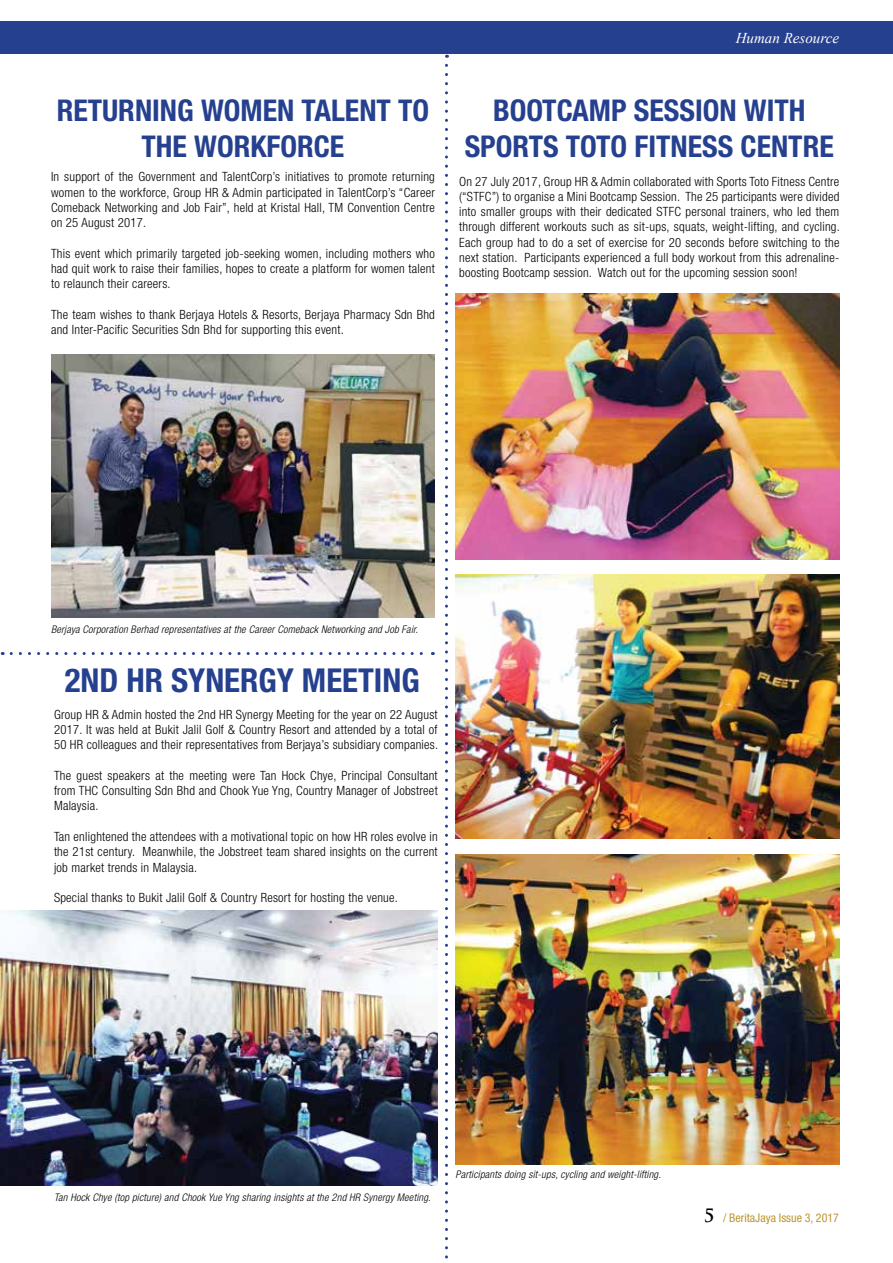
<style>
.page{position:relative;width:893px;height:1263px;background:#fff}
.page>*{position:absolute;margin:0;border:0;box-sizing:border-box;transform-origin:0 0}
.t1{font:700 condensed 33px "Helvetica Neue LT Std";color:#25408f}
.t2{font:700 condensed 30px "Helvetica Neue LT Std";color:#25408f}
.t3{font:italic 15px "Times New Roman";color:#fff}
.t4{font:300 condensed 12.75px/15.3px "Helvetica Neue LT Std";letter-spacing:.02em;color:#000;text-align:justify}
.t5{font:condensed 12px "Helvetica Neue LT Std";color:#bc9632}
.t6{font:italic 300 condensed 10.5px "Helvetica Neue LT Std";letter-spacing:.02em;color:#000}
.s1{font-family:"Trajan Pro";font-weight:700;font-stretch:normal;font-size:18px;color:#000}
</style>
<div class="page">
<div style="left:0;top:21px;width:893px;height:33px;background:#25408f"></div>
<svg style="left:11px;top:652px;width:422px;height:3px"></svg>
<img style="left:455px;top:294px;width:384px;height:265px">
<img style="left:455px;top:854px;width:384px;height:310px">
<img style="left:455px;top:575px;width:384px;height:263px">
<img style="left:51px;top:354px;width:384px;height:264px">
<svg style="left:445px;top:65px;width:3px;height:1194px"></svg>
<img style="left:1px;top:910px;width:437px;height:276px">
<h2 class="t2" style="left:57px;top:92px;width:33px">RETURNING</h2>
<h2 class="t2" style="left:201px;top:92px;width:130px">WOMEN TALENT</h2>
<h2 class="t2" style="left:398px;top:92px;width:16px">TO</h2>
<h2 class="t2" style="left:142px;top:128px;width:16px">THE</h2>
<h2 class="t2" style="left:194px;top:128px;width:89px">WORKFORCE</h2>
<p class="t4" style="left:51px;top:169px;width:385px">In support of the Government and TalentCorp’s initiatives to promote returning women to the workforce, Group HR &amp; Admin participated in TalentCorp’s “Career Comeback Networking and Job Fair”, held at Kristal Hall, TM Convention Centre on 25 August 2017.</p>
<p class="t4" style="left:51px;top:246px;width:385px">This event which primarily targeted job-seeking women, including mothers who had quit work to raise their families, hopes to create a platform for women talent to relaunch their careers.</p>
<p class="t4" style="left:51px;top:307px;width:385px">The team wishes to thank Berjaya Hotels &amp; Resorts, Berjaya Pharmacy Sdn Bhd and Inter-Pacific Securities Sdn Bhd for supporting this event.</p>
<p class="t3" style="left:736px;top:27px;width:105px">Human Resource</p>
<h2 class="t2" style="left:493px;top:92px;width:34px">BOOTCA</h2>
<h2 class="t2" style="left:589px;top:92px;width:76px">MP SESSION</h2>
<h2 class="t2" style="left:744px;top:92px;width:16px">WITH</h2>
<h2 class="t2" style="left:465px;top:128px;width:32px">SPORTS</h2>
<h2 class="t2" style="left:566px;top:128px;width:31px">TOTO</h2>
<h2 class="t2" style="left:634px;top:128px;width:29px">FITNESS</h2>
<h2 class="t2" style="left:740px;top:128px;width:33px">CENTRE</h2>
<p class="t4" style="left:459px;top:173px;width:382px">On 27 July 2017, Group HR &amp; Admin collaborated with Sports Toto Fitness Centre (“STFC”) to organise a Mini Bootcamp Session. The 25 participants were divided into smaller groups with their dedicated STFC personal trainers, who led them through different workouts such as sit-ups, squats, weight-lifting, and cycling.<br>Each group had to do a set of exercise for 20 seconds before switching to the next station. Participants experienced a full body workout from this adrenaline&shy;boosting Bootcamp session. Watch out for the upcoming session soon!</p>
<p class="t6" style="left:51px;top:624px;width:368px">Berjaya Corporation Berhad representatives at the Career Comeback Networking and Job Fair.</p>
<h1 class="t1" style="left:65px;top:660px;width:142px">2ND HR SYNERGY</h1>
<h1 class="t1" style="left:302px;top:660px;width:18px">MEETING</h1>
<p class="t4" style="left:54px;top:706px;width:386px">Group HR &amp; Admin hosted the 2nd HR Synergy Meeting for the year on 22 August 2017. It was held at Bukit Jalil Golf &amp; Country Resort and attended by a total of 50 HR colleagues and their representatives from Berjaya’s subsidiary companies.</p>
<p class="t4" style="left:54px;top:767px;width:385px">The guest speakers at the meeting were Tan Hock Chye, Principal Consultant from THC Consulting Sdn Bhd and Chook Yue Yng, Country Manager of Jobstreet Malaysia.</p>
<p class="t4" style="left:54px;top:829px;width:385px">Tan enlightened the attendees with a motivational topic on how HR roles evolve in the 21st century. Meanwhile, the Jobstreet team shared insights on the current job market trends in Malaysia.</p>
<p class="t4" style="left:54px;top:890px;width:345px">Special thanks to Bukit Jalil Golf &amp; Country Resort for hosting the venue.</p>
<p class="t6" style="left:54px;top:1191px;width:378px">Tan Hock Chye (top picture) and Chook Yue Yng sharing insights at the 2nd HR Synergy Meeting.</p>
<p class="t6" style="left:455px;top:1169px;width:207px">Participants doing sit-ups, cycling and weight-lifting.</p>
<p class="t5" style="left:704px;top:1211px;width:137px"><span class="s1">5</span> / BeritaJaya Issue 3, 2017</p>
</div>
